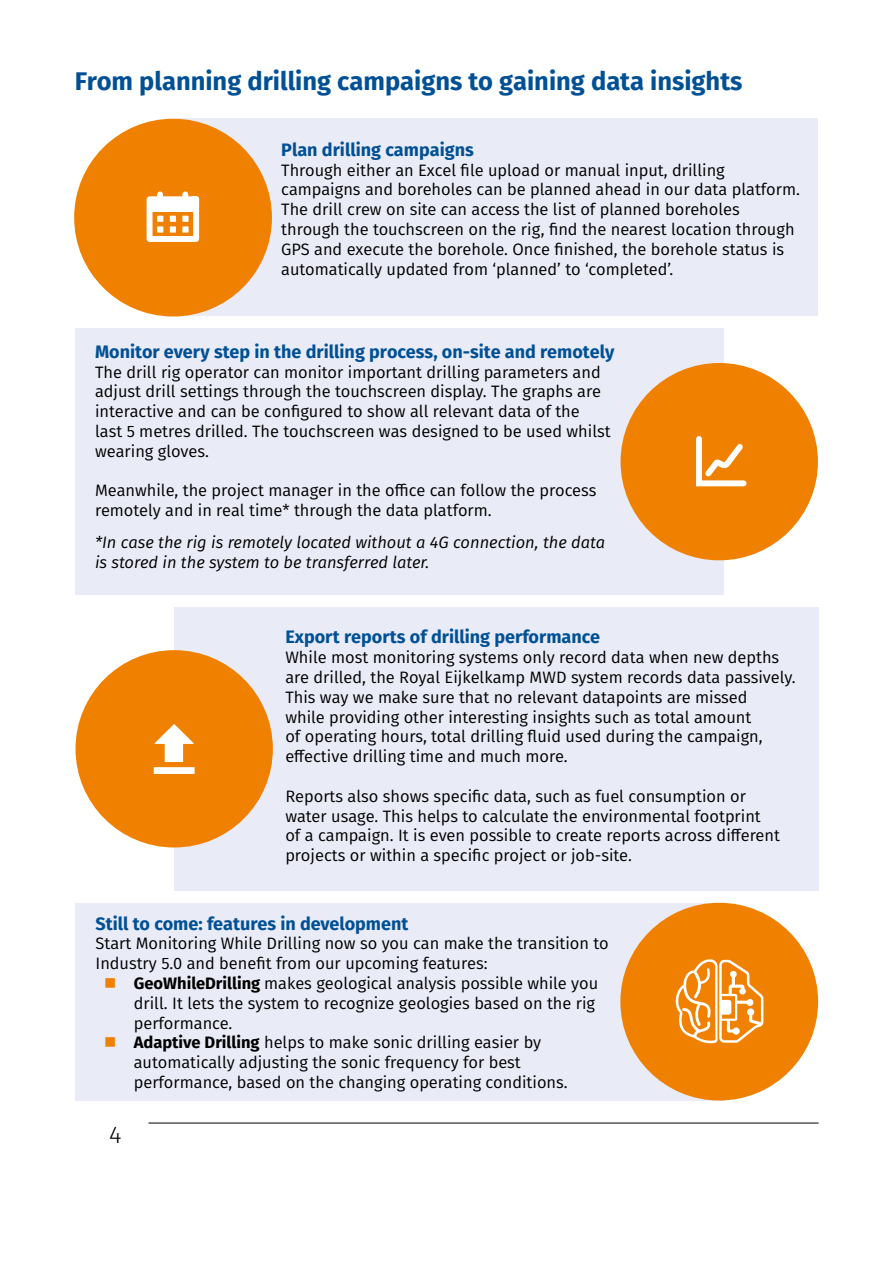
<style>
.page{position:relative;width:893px;height:1263px;background:#fff}
.page>*{position:absolute;margin:0;border:0;box-sizing:border-box;transform-origin:0 0}
.t1{font:700 25.5px "Fira Sans";color:#005095}
.t2{font:300 24px "Fira Sans";color:#000}
.t3{font:700 18px "Fira Sans";color:#005095}
.t4{font:16.5px/19.8px "Fira Sans";color:#000}
.t5{font:italic 16.5px/19.8px "Fira Sans";color:#000}
.s1{font-weight:700}
</style>
<div class="page">
<hr style="left:148px;top:1123px;width:671px;height:1px;background:#000">
<div style="left:174px;top:607px;width:645px;height:283px;background:#e9ebf6"></div>
<div style="left:76px;top:650px;width:197px;height:197px;background:#f08100;border-radius:50%"></div>
<svg style="left:154px;top:724px;width:40px;height:38px"></svg>
<div style="left:154px;top:767px;width:41px;height:7px;background:#fff"></div>
<div style="left:75px;top:328px;width:648px;height:267px;background:#e9ebf6"></div>
<div style="left:621px;top:363px;width:197px;height:197px;background:#f08100;border-radius:50%"></div>
<svg style="left:696px;top:436px;width:51px;height:51px"></svg>
<div style="left:75px;top:903px;width:649px;height:197px;background:#e9ebf6"></div>
<div style="left:620px;top:903px;width:198px;height:197px;background:#f08100;border-radius:50%"></div>
<svg style="left:675px;top:959px;width:88px;height:84px"></svg>
<div style="left:179px;top:119px;width:639px;height:197px;background:#e9ebf6"></div>
<div style="left:74px;top:119px;width:198px;height:197px;background:#f08100;border-radius:50%"></div>
<svg style="left:146px;top:193px;width:54px;height:49px"></svg>
<div style="left:170px;top:226px;width:6px;height:7px;background:#fff"></div>
<div style="left:182px;top:216px;width:7px;height:6px;background:#fff"></div>
<div style="left:182px;top:226px;width:7px;height:7px;background:#fff"></div>
<h1 class="t1" style="left:75px;top:63px;width:669px">From planning drilling campaigns to gaining data insights</h1>
<p class="t3" style="left:281px;top:137px;width:194px">Plan drilling campaigns</p>
<p class="t4" style="left:281px;top:160px;width:520px">Through either an Excel file upload or manual input, drilling campaigns and boreholes can be planned ahead in our data platform.<br>The drill crew on site can access the list of planned boreholes through the touchscreen on the rig, find the nearest location through GPS and execute the borehole. Once finished, the borehole status is automatically updated from ‘planned’ to ‘completed’.</p>
<p class="t3" style="left:95px;top:339px;width:521px">Monitor every step in the drilling process, on-site and remotely</p>
<p class="t4" style="left:95px;top:362px;width:517px">The drill rig operator can monitor important drilling parameters and adjust drill settings through the touchscreen display. The graphs are interactive and can be configured to show all relevant data of the last 5 metres drilled. The touchscreen was designed to be used whilst wearing gloves.</p>
<p class="t4" style="left:95px;top:480px;width:503px">Meanwhile, the project manager in the office can follow the process remotely and in real time* through the data platform.</p>
<p class="t5" style="left:95px;top:532px;width:512px">*In case the rig is remotely located without a 4G connection, the data is stored in the system to be transferred later.</p>
<p class="t3" style="left:285px;top:624px;width:316px">Export reports of drilling performance</p>
<p class="t4" style="left:285px;top:647px;width:512px">While most monitoring systems only record data when new depths are drilled, the Royal Eijkelkamp MWD system records data passively.<br>This way we make sure that no relevant datapoints are missed<br>while providing other interesting insights such as total amount<br>of operating hours, total drilling fluid used during the campaign, effective drilling time and much more.</p>
<p class="t4" style="left:285px;top:786px;width:496px">Reports also shows specific data, such as fuel consumption or water usage. This helps to calculate the environmental footprint of a campaign. It is even possible to create reports across different projects or within a specific project or job-site.</p>
<p class="t3" style="left:96px;top:911px;width:314px">Still to come: features in development</p>
<p class="t4" style="left:96px;top:933px;width:515px">Start Monitoring While Drilling now so you can make the transition to<br>Industry 5.0 and benefit from our upcoming features:</p>
<p class="t4" style="left:134px;top:973px;width:466px"><span class="s1">GeoWhileDrilling</span> makes geological analysis possible while you drill. It lets the system to recognize geologies based on the rig performance.<br><span class="s1">Adaptive Drilling</span> helps to make sonic drilling easier by automatically adjusting the sonic frequency for best performance, based on the changing operating conditions.</p>
<h2 class="t2" style="left:109px;top:1117px;width:14px">4</h2>
</div>
